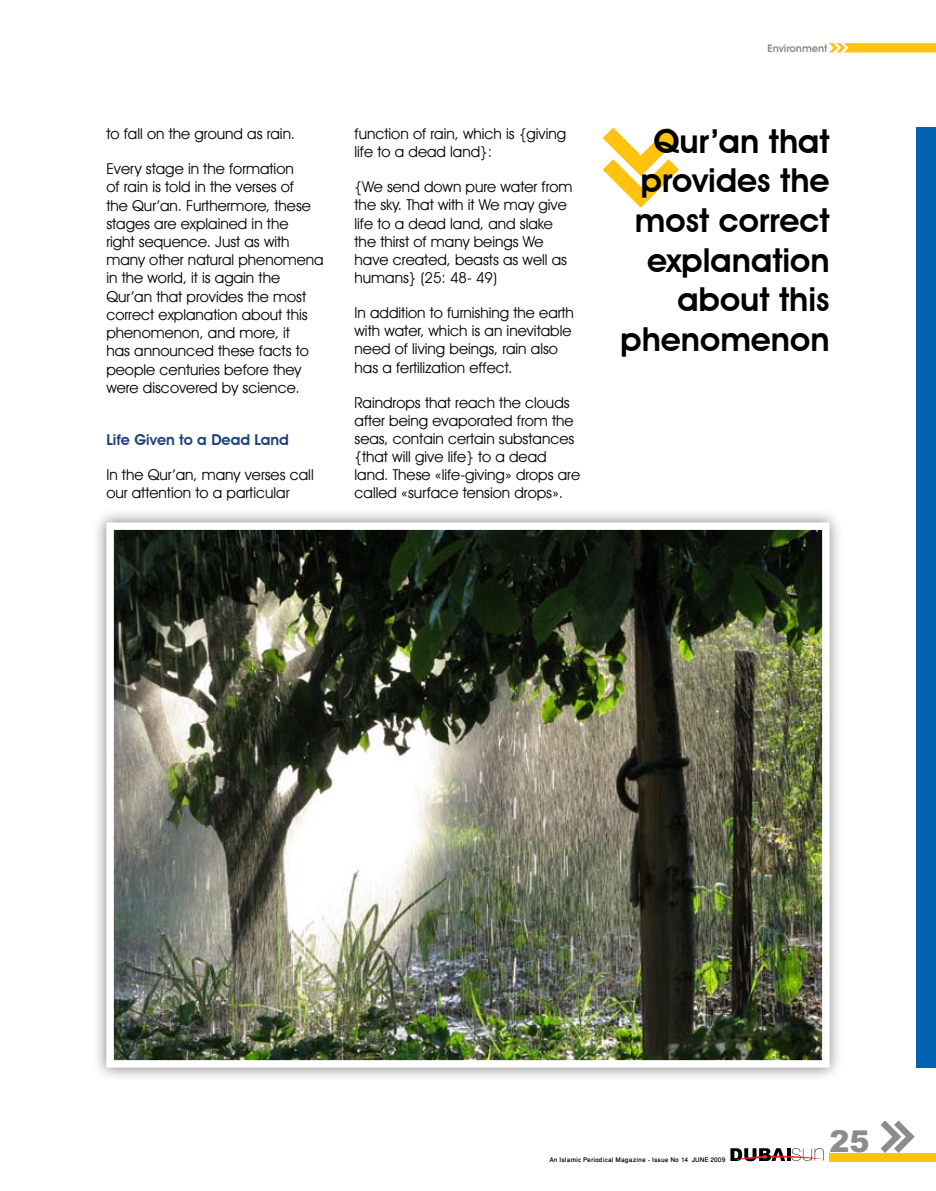
<style>
.page{position:relative;width:936px;height:1191px;background:#fff}
.page>*{position:absolute;margin:0;border:0;box-sizing:border-box;transform-origin:0 0}
.t1{font:600 33px/39.6px "Avant Garde IT Cby BT";color:#000;text-align:right}
.t2{font:900 30px "Arial";color:#8a8c8e}
.t3{font:15px/18.1px "Avant Garde IT Cby BT";color:#000}
.t4{font:600 15px "Avant Garde IT Cby BT";color:#1e417c}
.t5{font:600 10.5px "Avant Garde IT Cby BT";color:#8a8c8e}
.t6{font:500 9px "Win Soft Pro";color:#000}
</style>
<div class="page">
<svg style="left:602px;top:128px;width:77px;height:80px"></svg>
<div style="left:91px;top:507px;width:759px;height:581px;background:#000;opacity:.5"></div>
<img style="left:115px;top:531px;width:705px;height:527px">
<div style="left:106px;top:522px;width:723px;height:545px;border:8px solid #fff"></div>
<div style="left:829px;top:1153px;width:106px;height:8px;background:#ffc20e"></div>
<svg style="left:880px;top:1120px;width:34px;height:33px"></svg>
<svg style="left:730px;top:1148px;width:96px;height:13px"></svg>
<svg style="left:829px;top:43px;width:106px;height:9px"></svg>
<div style="left:916px;top:128px;width:19px;height:939px;background:#0063b0"></div>
<p class="t3" style="left:106px;top:124px;width:190px">to fall on the ground as rain.</p>
<p class="t3" style="left:106px;top:160px;width:219px">Every stage in the formation<br>of rain is told in the verses of<br>the Qur’an. Furthermore, these stages are explained in the<br>right sequence. Just as with many other natural phenomena in the world, it is again the<br>Qur’an that provides the most correct explanation about this phenomenon, and more, it<br>has announced these facts to people centuries before they were discovered by science.</p>
<p class="t4" style="left:106px;top:431px;width:184px">Life Given to a Dead Land</p>
<p class="t3" style="left:106px;top:466px;width:209px">In the Qur’an, many verses call our attention to a particular</p>
<p class="t3" style="left:354px;top:124px;width:213px">function of rain, which is {giving life to a dead land}:</p>
<p class="t3" style="left:354px;top:178px;width:219px">{We send down pure water from the sky. That with it We may give life to a dead land, and slake the thirst of many beings We have created, beasts as well as humans} (25: 48- 49)</p>
<p class="t3" style="left:354px;top:304px;width:221px">In addition to furnishing the earth with water, which is an inevitable need of living beings, rain also has a fertilization effect.</p>
<p class="t3" style="left:354px;top:393px;width:227px">Raindrops that reach the clouds after being evaporated from the seas, contain certain substances {that will give life} to a dead land. These «life-giving» drops are called «surface tension drops».</p>
<p class="t5" style="left:767px;top:42px;width:62px">Environment</p>
<h1 class="t1" style="left:620px;top:121px;width:211px">Qur’an that provides the most correct explanation about this phenomenon</h1>
<p class="t6" style="left:549px;top:1152px;width:177px">An Islamic Periodical Magazine - Issue No 14 JUNE 2009</p>
<h2 class="t2" style="left:829px;top:1124px;width:42px">25</h2>
</div>
